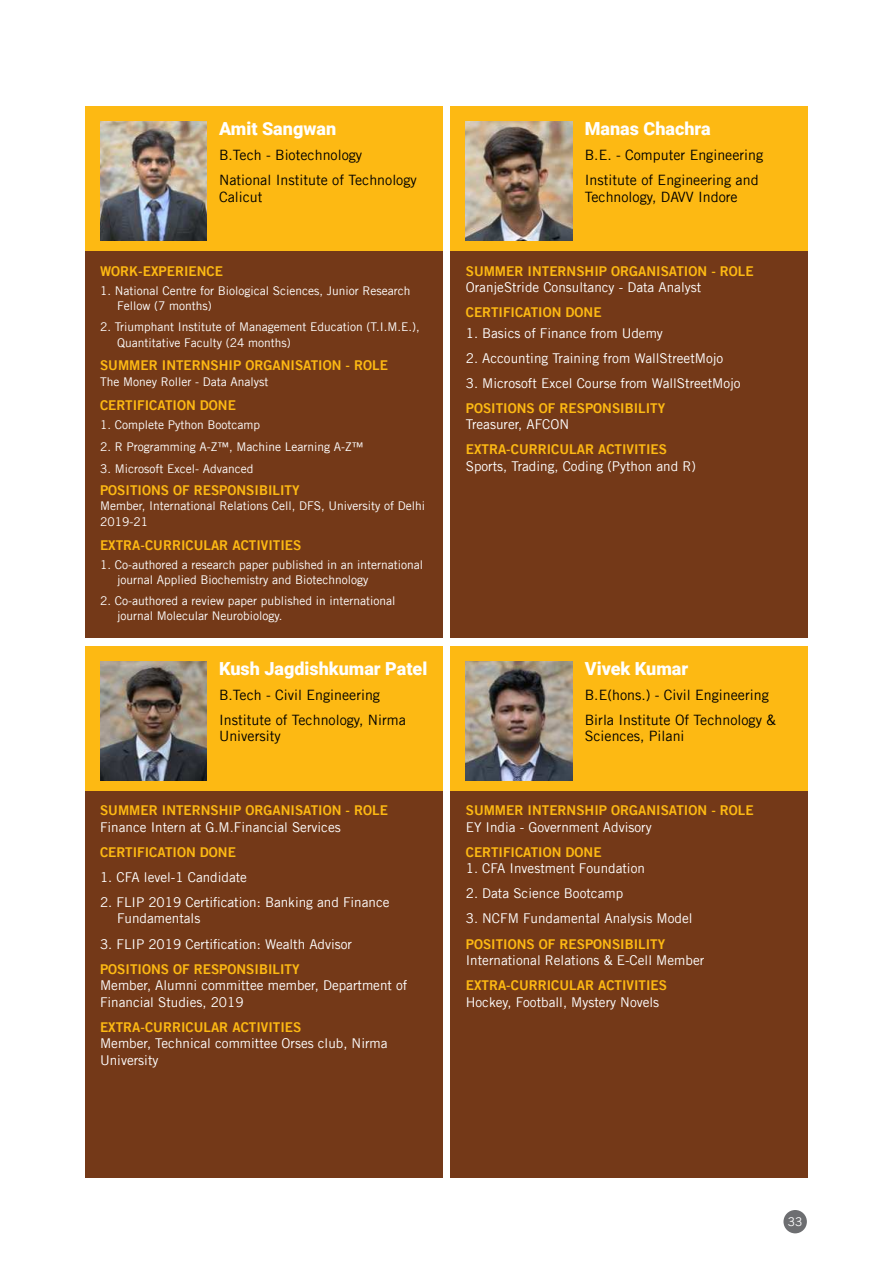
<style>
.page{position:relative;width:893px;height:1263px;background:#fff}
.page>*{position:absolute;margin:0;border:0;box-sizing:border-box;transform-origin:0 0}
.t1{font:900 18px "Roboto";color:#fff}
.t2{font:14.25px/25px "Trade Gothic LT";color:#000}
.t3{font:13.5px/16.5px "Trade Gothic LT";color:#fff}
.t4{font:13.5px "Trade Gothic LT Bold Two";color:#fdb913}
.t5{font:12px/15px "Trade Gothic LT";color:#fff}
</style>
<div class="page">
<div style="left:85px;top:646px;width:357px;height:532px;background:#743918"></div>
<div style="left:85px;top:106px;width:357px;height:532px;background:#743918"></div>
<div style="left:451px;top:646px;width:357px;height:532px;background:#743918"></div>
<div style="left:451px;top:106px;width:357px;height:532px;background:#743918"></div>
<div style="left:85px;top:646px;width:357px;height:145px;background:#fdb913"></div>
<div style="left:85px;top:106px;width:357px;height:145px;background:#fdb913"></div>
<div style="left:451px;top:646px;width:357px;height:145px;background:#fdb913"></div>
<div style="left:451px;top:106px;width:357px;height:145px;background:#fdb913"></div>
<img style="left:100px;top:661px;width:106px;height:119px">
<img style="left:100px;top:121px;width:106px;height:119px">
<img style="left:466px;top:661px;width:106px;height:119px">
<img style="left:466px;top:121px;width:106px;height:119px">
<div style="left:783px;top:1210px;width:24px;height:23px;background:#6d6e71;border-radius:50%"></div>
<h1 class="t1" style="left:219px;top:121px;width:119px">Amit Sangwan</h1>
<p class="t2" style="left:219px;top:144px;width:199px">B.Tech - Biotechnology<br>National Institute of Technology</p>
<p class="t2" style="left:219px;top:185px;width:45px">Calicut</p>
<p class="t4" style="left:100px;top:266px;width:124px">WORK-EXPERIENCE</p>
<p class="t5" style="left:117px;top:284px;width:295px;text-indent:-17px">1. National Centre for Biological Sciences, Junior Research<br>Fellow (7 months)</p>
<p class="t5" style="left:117px;top:320px;width:304px;line-height:15.8px;text-indent:-17px">2. Triumphant Institute of Management Education (T.I.M.E.),<br>Quantitative Faculty (24 months)</p>
<p class="t4" style="left:100px;top:360px;width:289px">SUMMER INTERNSHIP ORGANISATION - ROLE</p>
<p class="t5" style="left:100px;top:375px;width:170px">The Money Roller - Data Analyst</p>
<p class="t4" style="left:100px;top:400px;width:137px">CERTIFICATION DONE</p>
<p class="t5" style="left:100px;top:418px;width:161px">1. Complete Python Bootcamp</p>
<p class="t5" style="left:100px;top:440px;width:265px">2. R Programming A-Z™, Machine Learning A-Z™</p>
<p class="t5" style="left:100px;top:462px;width:155px">3. Microsoft Excel- Advanced</p>
<p class="t4" style="left:100px;top:485px;width:201px">POSITIONS OF RESPONSIBILITY</p>
<p class="t5" style="left:100px;top:499px;width:327px;line-height:15.8px">Member, International Relations Cell, DFS, University of Delhi<br>2019-21</p>
<p class="t4" style="left:100px;top:540px;width:203px">EXTRA-CURRICULAR ACTIVITIES</p>
<p class="t5" style="left:117px;top:558px;width:307px;text-indent:-17px">1. Co-authored a research paper published in an international journal Applied Biochemistry and Biotechnology</p>
<p class="t5" style="left:117px;top:595px;width:280px;text-indent:-17px">2. Co-authored a review paper published in international journal Molecular Neurobiology.</p>
<h1 class="t1" style="left:219px;top:660px;width:210px">Kush Jagdishkumar Patel</h1>
<p class="t2" style="left:219px;top:683px;width:188px">B.Tech - Civil Engineering<br>Institute of Technology, Nirma</p>
<p class="t2" style="left:219px;top:725px;width:63px">University</p>
<p class="t4" style="left:100px;top:805px;width:289px">SUMMER INTERNSHIP ORGANISATION - ROLE</p>
<p class="t3" style="left:100px;top:820px;width:242px">Finance Intern at G.M.Financial Services</p>
<p class="t4" style="left:100px;top:847px;width:137px">CERTIFICATION DONE</p>
<p class="t3" style="left:100px;top:870px;width:148px">1. CFA level-1 Candidate</p>
<p class="t3" style="left:117px;top:894px;width:274px;text-indent:-17px">2. FLIP 2019 Certi昀椀cation: Banking and Finance<br>Fundamentals</p>
<p class="t3" style="left:100px;top:935px;width:254px">3. FLIP 2019 Certi昀椀cation: Wealth Advisor</p>
<p class="t4" style="left:100px;top:964px;width:201px">POSITIONS OF RESPONSIBILITY</p>
<p class="t3" style="left:100px;top:978px;width:309px">Member, Alumni committee member, Department of<br>Financial Studies, 2019</p>
<p class="t4" style="left:100px;top:1022px;width:203px">EXTRA-CURRICULAR ACTIVITIES</p>
<p class="t3" style="left:100px;top:1036px;width:289px">Member, Technical committee Orses club, Nirma<br>University</p>
<h1 class="t1" style="left:585px;top:121px;width:127px">Manas Chachra</h1>
<p class="t2" style="left:585px;top:144px;width:180px">B.E. - Computer Engineering<br>Institute of Engineering and</p>
<p class="t2" style="left:585px;top:185px;width:154px">Technology, DAVV Indore</p>
<p class="t4" style="left:466px;top:266px;width:289px">SUMMER INTERNSHIP ORGANISATION - ROLE</p>
<p class="t3" style="left:466px;top:280px;width:237px">OranjeStride Consultancy - Data Analyst</p>
<p class="t4" style="left:466px;top:307px;width:137px">CERTIFICATION DONE</p>
<p class="t3" style="left:466px;top:326px;width:199px">1. Basics of Finance from Udemy</p>
<p class="t3" style="left:466px;top:351px;width:259px">2. Accounting Training from WallStreetMojo</p>
<p class="t3" style="left:466px;top:376px;width:276px">3. Microsoft Excel Course from WallStreetMojo</p>
<p class="t4" style="left:466px;top:403px;width:201px">POSITIONS OF RESPONSIBILITY</p>
<p class="t3" style="left:466px;top:417px;width:105px">Treasurer, AFCON</p>
<p class="t4" style="left:466px;top:445px;width:203px">EXTRA-CURRICULAR ACTIVITIES</p>
<p class="t3" style="left:466px;top:459px;width:232px">Sports, Trading, Coding (Python and R)</p>
<h1 class="t1" style="left:585px;top:660px;width:105px">Vivek Kumar</h1>
<p class="t2" style="left:585px;top:683px;width:193px">B.E(hons.) - Civil Engineering<br>Birla Institute Of Technology &amp;</p>
<p class="t2" style="left:585px;top:725px;width:101px">Sciences, Pilani</p>
<p class="t4" style="left:466px;top:805px;width:289px">SUMMER INTERNSHIP ORGANISATION - ROLE</p>
<p class="t3" style="left:466px;top:820px;width:187px">EY India - Government Advisory</p>
<p class="t4" style="left:466px;top:847px;width:137px">CERTIFICATION DONE</p>
<p class="t3" style="left:466px;top:861px;width:181px">1. CFA Investment Foundation</p>
<p class="t3" style="left:466px;top:886px;width:159px">2. Data Science Bootcamp</p>
<p class="t3" style="left:466px;top:911px;width:228px">3. NCFM Fundamental Analysis Model</p>
<p class="t4" style="left:466px;top:938px;width:201px">POSITIONS OF RESPONSIBILITY</p>
<p class="t3" style="left:466px;top:953px;width:240px">International Relations &amp; E-Cell Member</p>
<p class="t4" style="left:466px;top:980px;width:203px">EXTRA-CURRICULAR ACTIVITIES</p>
<p class="t3" style="left:466px;top:994px;width:195px">Hockey, Football, Mystery Novels</p>
<p class="t5" style="left:788px;top:1215px;width:16px">33</p>
</div>
